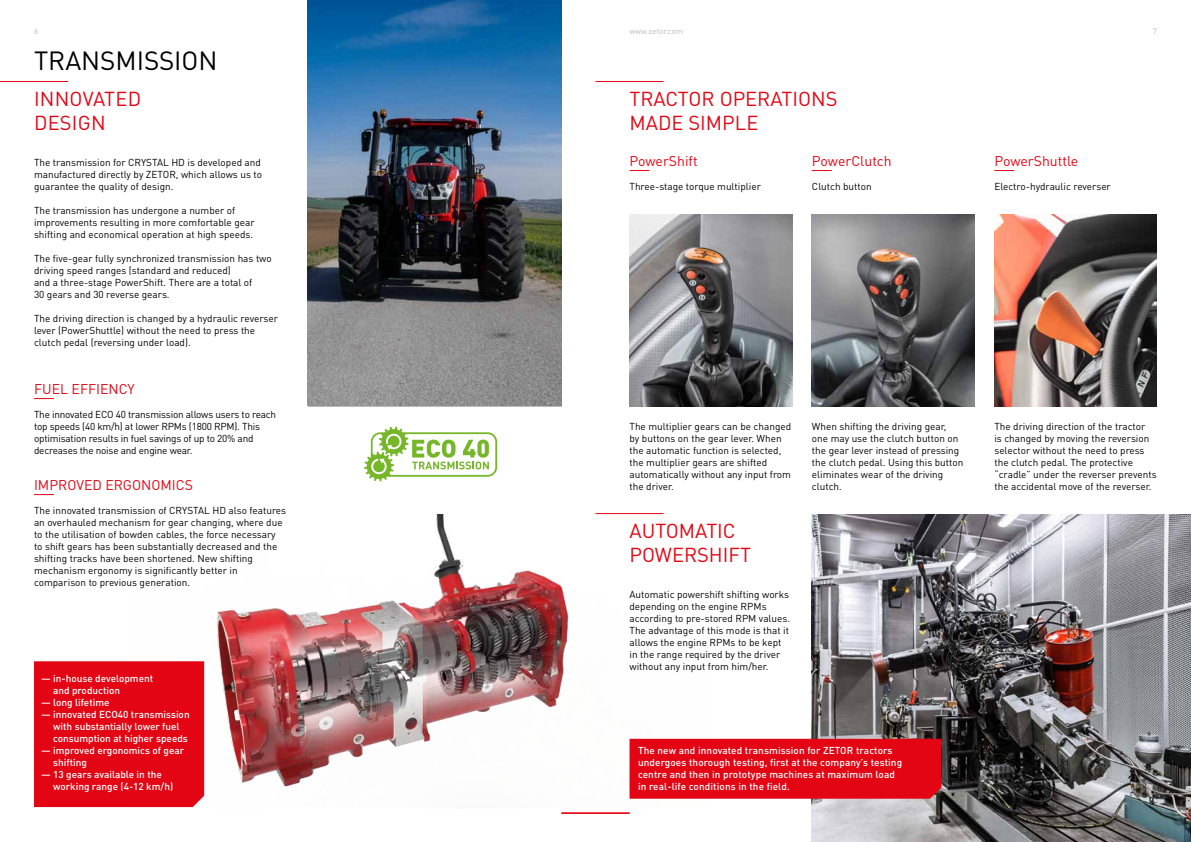
<style>
.page{position:relative;width:1191px;height:842px;background:#fff}
.page>*{position:absolute;margin:0;border:0;box-sizing:border-box;transform-origin:0 0}
.t1{font:26px "DIN Pro";color:#000}
.t2{font:20px/24px "DIN Pro";color:#e30513}
.t3{font:14px "DIN Pro";color:#e30513}
.t4{font:10px/12px "DIN Pro";color:#000}
.t5{font:500 10px/12px "DIN Pro";color:#fff}
.t6{font:10px/12px "DIN Pro";letter-spacing:-.02em;color:#000}
.t7{font:8px "DIN Pro";color:#bbbaba}
</style>
<div class="page">
<img style="left:129px;top:514px;width:582px;height:294px">
<svg style="left:34px;top:398px;width:20px;height:1px"></svg>
<svg style="left:34px;top:494px;width:20px;height:1px"></svg>
<svg style="left:629px;top:170px;width:20px;height:1px"></svg>
<svg style="left:812px;top:170px;width:19px;height:1px"></svg>
<svg style="left:994px;top:170px;width:20px;height:1px"></svg>
<hr style="left:595px;top:513px;width:68px;height:1px;background:#e30513">
<hr style="left:595px;top:81px;width:68px;height:1px;background:#e30513">
<hr style="left:561px;top:813px;width:68px;height:1px;background:#e30513">
<img style="left:308px;top:0;width:253px;height:406px">
<img style="left:629px;top:214px;width:163px;height:192px">
<img style="left:812px;top:214px;width:162px;height:192px">
<img style="left:994px;top:214px;width:163px;height:192px">
<img style="left:812px;top:514px;width:379px;height:328px">
<div style="left:34px;top:661px;width:170px;height:146px;background:#e30513"></div>
<div style="left:629px;top:739px;width:312px;height:60px;background:#e30513"></div>
<hr style="left:0;top:81px;width:68px;height:1px;background:#e30513">
<svg style="left:364px;top:427px;width:133px;height:54px"></svg>
<p class="t7" style="left:34px;top:26px;width:6px">6</p>
<p class="t7" style="left:629px;top:26px;width:55px">www.zetor.com</p>
<p class="t7" style="left:1152px;top:26px;width:6px">7</p>
<h1 class="t1" style="left:34px;top:43px;width:185px">TRANSMISSION</h1>
<h2 class="t2" style="left:34px;top:86px;width:108px">INNOVATED<br>DESIGN</h2>
<p class="t4" style="left:34px;top:156px;width:229px;text-align:justify">The transmission for CRYSTAL HD is developed and manufactured directly by ZETOR, which allows us to guarantee the quality of design.</p>
<p class="t4" style="left:34px;top:204px;width:222px">The transmission has undergone a number of improvements resulting in more comfortable gear shifting and economical operation at high speeds.</p>
<p class="t4" style="left:34px;top:252px;width:239px">The five-gear fully synchronized transmission has two driving speed ranges (standard and reduced)<br>and a three-stage PowerShift. There are a total of<br>30 gears and 30 reverse gears.</p>
<p class="t4" style="left:34px;top:312px;width:245px">The driving direction is changed by a hydraulic reverser lever (PowerShuttle) without the need to press the clutch pedal (reversing under load).</p>
<h3 class="t3" style="left:34px;top:379px;width:102px">FUEL EFFIENCY</h3>
<p class="t6" style="left:34px;top:408px;width:244px">The innovated ECO 40 transmission allows users to reach top speeds (40 km/h) at lower RPMs (1800 RPM). This optimisation results in fuel savings of up to 20% and decreases the noise and engine wear.</p>
<h3 class="t3" style="left:34px;top:475px;width:160px">IMPROVED ERGONOMICS</h3>
<p class="t4" style="left:34px;top:504px;width:254px">The innovated transmission of CRYSTAL HD also features an overhauled mechanism for gear changing, where due to the utilisation of bowden cables, the force necessary to shift gears has been substantially decreased and the shifting tracks have been shortened. New shifting mechanism ergonomy is significantly better in comparison to previous generation.</p>
<p class="t5" style="left:53px;top:672px;width:102px;text-indent:-12px">— in-house development and production</p>
<p class="t5" style="left:41px;top:696px;width:70px">— long lifetime</p>
<p class="t5" style="left:53px;top:708px;width:138px;text-indent:-12px">— innovated ECO40 transmission with substantially lower fuel consumption at higher speeds</p>
<p class="t5" style="left:53px;top:744px;width:132px;text-indent:-12px">— improved ergonomics of gear shifting</p>
<p class="t5" style="left:53px;top:768px;width:122px;text-indent:-12px">— 13 gears available in the working range (4-12 km/h)</p>
<h2 class="t2" style="left:629px;top:86px;width:209px">TRACTOR OPERATIONS<br>MADE SIMPLE</h2>
<h3 class="t3" style="left:629px;top:151px;width:70px">PowerShift</h3>
<p class="t4" style="left:629px;top:180px;width:133px">Three-stage torque multiplier</p>
<h3 class="t3" style="left:812px;top:151px;width:81px">PowerClutch</h3>
<p class="t4" style="left:812px;top:180px;width:61px">Clutch button</p>
<h3 class="t3" style="left:994px;top:151px;width:85px">PowerShuttle</h3>
<p class="t4" style="left:994px;top:180px;width:118px">Electro-hydraulic reverser</p>
<p class="t4" style="left:629px;top:420px;width:163px">The multiplier gears can be changed by buttons on the gear lever. When the automatic function is selected, the multiplier gears are shifted automatically without any input from the driver.</p>
<p class="t4" style="left:812px;top:420px;width:153px">When shifting the driving gear, one may use the clutch button on the gear lever instead of pressing the clutch pedal. Using this button eliminates wear of the driving clutch.</p>
<p class="t4" style="left:994px;top:420px;width:164px">The driving direction of the tractor<br>is changed by moving the reversion selector without the need to press the clutch pedal. The protective “cradle” under the reverser prevents the accidental move of the reverser.</p>
<h2 class="t2" style="left:629px;top:518px;width:123px">AUTOMATIC<br>POWERSHIFT</h2>
<p class="t4" style="left:629px;top:588px;width:162px">Automatic powershift shifting works depending on the engine RPMs according to pre-stored RPM values.<br>The advantage of this mode is that it allows the engine RPMs to be kept in the range required by the driver without any input from him/her.</p>
<p class="t5" style="left:638px;top:744px;width:266px">The new and innovated transmission for ZETOR tractors undergoes thorough testing, first at the company’s testing centre and then in prototype machines at maximum load in real-life conditions in the field.</p>
</div>
